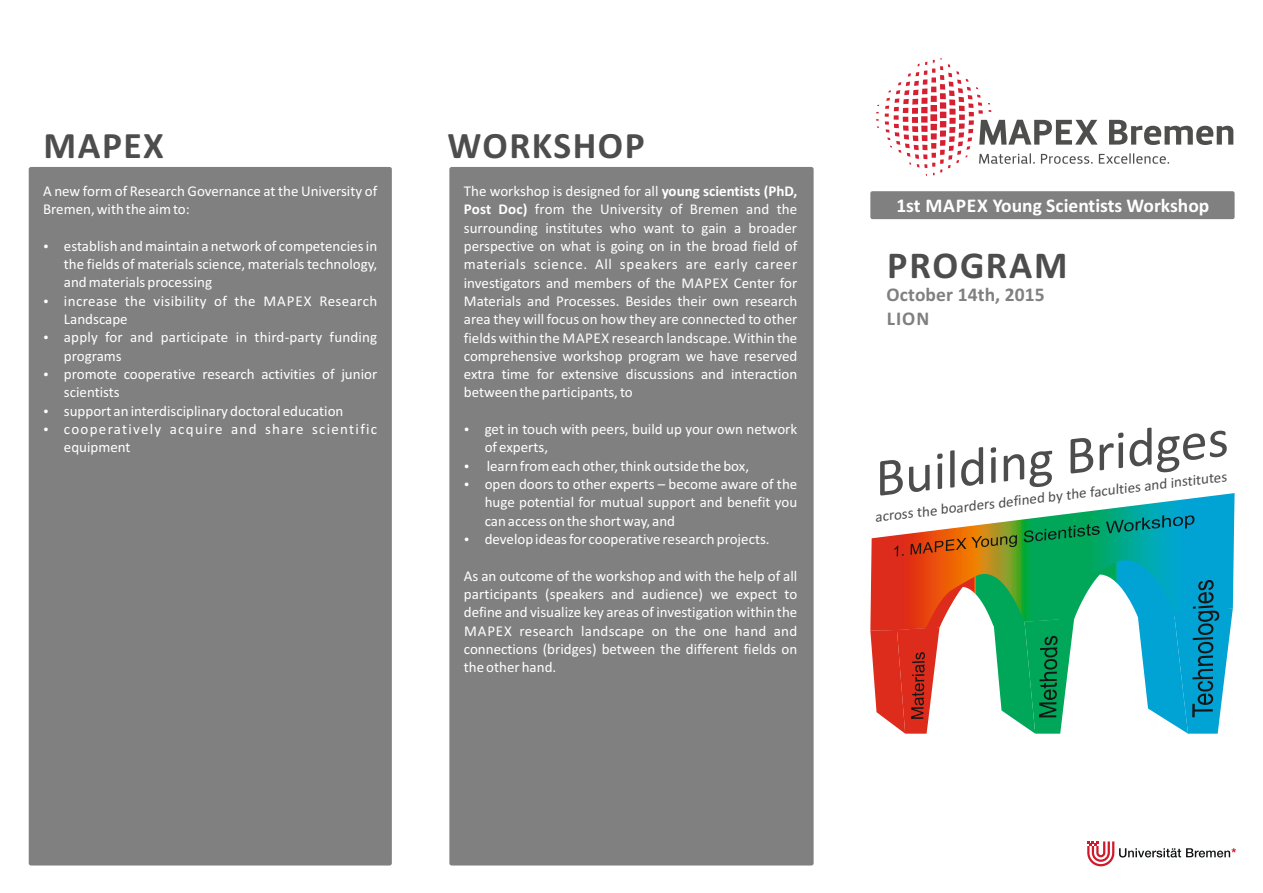
<style>
.page{position:relative;width:1263px;height:893px;background:#fff}
.page>*{position:absolute;margin:0;border:0;box-sizing:border-box;transform-origin:0 0}
.t1{font:54px "Calibri";color:#4d4d4d}
.t2{font:700 38.25px "Calibri";letter-spacing:.045em;color:#4d4d4d}
.t3{font:700 37.5px "Calibri";letter-spacing:.04em;color:#4d4d4d}
.t4{font:700 19.5px "Calibri";color:#fff}
.t5{font:700 19.5px/23.9px "Calibri";letter-spacing:.01em;color:#808080}
.t6{font:15px/18.3px "Calibri";color:#fff}
.t7{font:14.85px "Calibri";color:#4d4d4d}
.s1{font-weight:700}
</style>
<div class="page">
<div style="left:449px;top:167px;width:365px;height:698px;background:#808080;border-radius:2px"></div>
<div style="left:870px;top:191px;width:364px;height:28px;background:#808080;border-radius:2px"></div>
<div style="left:29px;top:167px;width:363px;height:698px;background:#808080;border-radius:2px"></div>
<svg style="left:885px;top:58px;width:348px;height:118px"></svg>
<div style="left:921px;top:116px;width:6px;height:7px;background:#d61f30"></div>
<svg style="left:1087px;top:841px;width:149px;height:25px"></svg>
<svg style="left:1059px;top:493px;width:175px;height:103px"></svg>
<svg style="left:870px;top:515px;width:363px;height:219px"></svg>
<h3 class="t3" style="left:44px;top:130px;width:122px">MAPEX</h3>
<p class="t6" style="left:43px;top:183px;width:336px">A new form of Research Governance at the University of<br>Bremen, with the aim to:</p>
<p class="t6" style="left:64px;top:238px;width:315px">establish and maintain a network of competencies in the fields of materials science, materials technology, and materials processing<br>increase the visibility of the MAPEX Research Landscape<br>apply for and participate in third-party funding programs<br>promote cooperative research activities of junior scientists<br>support an interdisciplinary doctoral education cooperatively acquire and share scientific equipment</p>
<h3 class="t3" style="left:448px;top:130px;width:199px">WORKSHOP</h3>
<p class="t6" style="left:464px;top:183px;width:335px;text-align:justify">The workshop is designed for all <span class="s1">young scientists (PhD, Post Doc)</span> from the University of Bremen and the surrounding institutes who want to gain a broader perspective on what is going on in the broad field of materials science. All speakers are early career investigators and members of the MAPEX Center for Materials and Processes. Besides their own research area they will focus on how they are connected to other fields within the MAPEX research landscape. Within the comprehensive workshop program we have reserved extra time for extensive discussions and interaction between the participants, to</p>
<p class="t6" style="left:485px;top:421px;width:314px">get in touch with peers, build up your own network of experts,<br>learn from each other, think outside the box,<br>open doors to other experts – become aware of the huge potential for mutual support and benefit you can access on the short way, and<br>develop ideas for cooperative research projects.</p>
<p class="t6" style="left:464px;top:568px;width:335px;text-align:justify">As an outcome of the workshop and with the help of all participants (speakers and audience) we expect to define and visualize key areas of investigation within the MAPEX research landscape on the one hand and connections (bridges) between the different fields on the other hand.</p>
<h3 class="t4" style="left:896px;top:197px;width:315px">1st MAPEX Young Scientists Workshop</h3>
<h2 class="t2" style="left:887px;top:250px;width:182px">PROGRAM</h2>
<h3 class="t5" style="left:886px;top:284px;width:160px">October 14th, 2015<br>LION</h3>
<h1 class="t1" style="left:871px;top:457px;width:357px;rotate:-7deg">Building Bridges</h1>
<p class="t7" style="left:874px;top:512px;width:356px;rotate:-7deg">across the boarders defined by the faculties and institutes</p>
</div>
